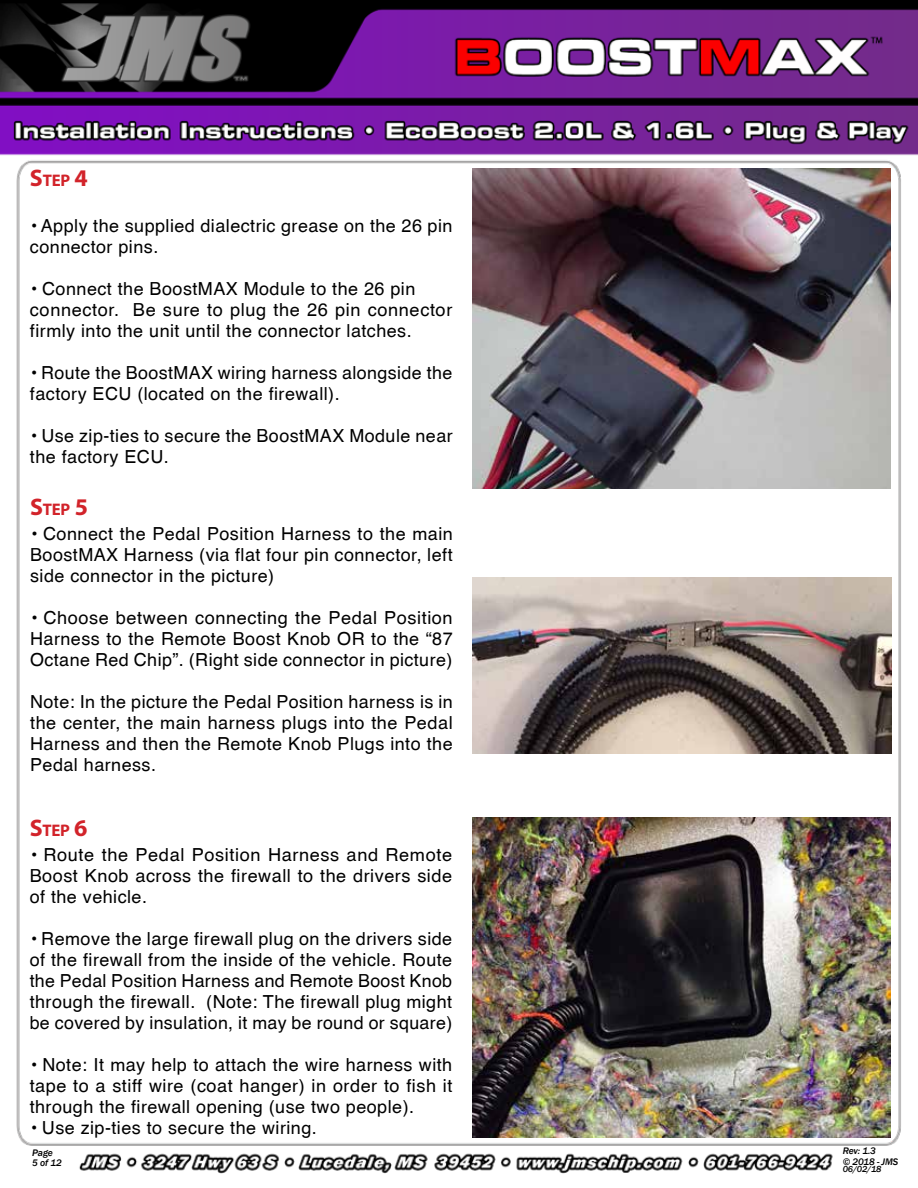
<style>
.page{position:relative;width:918px;height:1188px;background:#fff}
.page>*{position:absolute;margin:0;border:0;box-sizing:border-box;transform-origin:0 0}
.t1{font:18px/21px "Helvetica";letter-spacing:.025em;color:#000;text-align:justify}
.t2{font:700 16.8px "Myriad Pro";letter-spacing:-.015em;color:#d2232a}
.t3{font:italic 500 9.75px/10.5px "Franklin Gothic";letter-spacing:-.01em;color:#000}
.t4{font:italic 500 9px "Franklin Gothic";color:#000}
.s1{font-size:24px}
</style>
<div class="page">
<img style="left:0;top:0;width:918px;height:1174px">
<img style="left:473px;top:577px;width:418px;height:177px">
<img style="left:472px;top:818px;width:419px;height:319px">
<img style="left:472px;top:168px;width:419px;height:320px">
<p class="t2" style="left:30px;top:170px;width:59px"><span class="s1">S</span>TEP <span class="s1">4</span></p>
<p class="t1" style="left:30px;top:214px;width:424px">• Apply the supplied dialectric grease on the 26 pin connector pins.</p>
<p class="t1" style="left:30px;top:277px;width:424px;text-align:left">• Connect the BoostMAX Module to the 26 pin connector. Be sure to plug the 26 pin connector firmly into the unit until the connector latches.</p>
<p class="t1" style="left:30px;top:361px;width:424px">• Route the BoostMAX wiring harness alongside the factory ECU (located on the firewall).</p>
<p class="t1" style="left:30px;top:424px;width:424px">• Use zip-ties to secure the BoostMAX Module near the factory ECU.</p>
<p class="t2" style="left:30px;top:498px;width:59px"><span class="s1">S</span>TEP <span class="s1">5</span></p>
<p class="t1" style="left:30px;top:523px;width:424px">• Connect the Pedal Position Harness to the main BoostMAX Harness (via flat four pin connector, left side connector in the picture)</p>
<p class="t1" style="left:30px;top:607px;width:424px">• Choose between connecting the Pedal Position Harness to the Remote Boost Knob OR to the “87<br>Octane Red Chip”. (Right side connector in picture)</p>
<p class="t1" style="left:30px;top:691px;width:424px">Note: In the picture the Pedal Position harness is in the center, the main harness plugs into the Pedal Harness and then the Remote Knob Plugs into the Pedal harness.</p>
<p class="t2" style="left:30px;top:819px;width:59px"><span class="s1">S</span>TEP <span class="s1">6</span></p>
<p class="t1" style="left:30px;top:844px;width:424px">• Route the Pedal Position Harness and Remote Boost Knob across the firewall to the drivers side of the vehicle.</p>
<p class="t1" style="left:30px;top:928px;width:424px">• Remove the large firewall plug on the drivers side of the firewall from the inside of the vehicle. Route the Pedal Position Harness and Remote Boost Knob through the firewall. (Note: The firewall plug might be covered by insulation, it may be round or square)</p>
<p class="t1" style="left:30px;top:1054px;width:424px">• Note: It may help to attach the wire harness with tape to a stiff wire (coat hanger) in order to fish it through the firewall opening (use two people).</p>
<p class="t1" style="left:30px;top:1117px;width:289px">• Use zip-ties to secure the wiring.</p>
<p class="t3" style="left:32px;top:1147px;width:31px">Page<br>5 of 12</p>
<p class="t3" style="left:843px;top:1146px;width:57px">Rev: 1.3<br>© 2018 - JMS</p>
<p class="t4" style="left:843px;top:1163px;width:40px">06/02/18</p>
</div>
